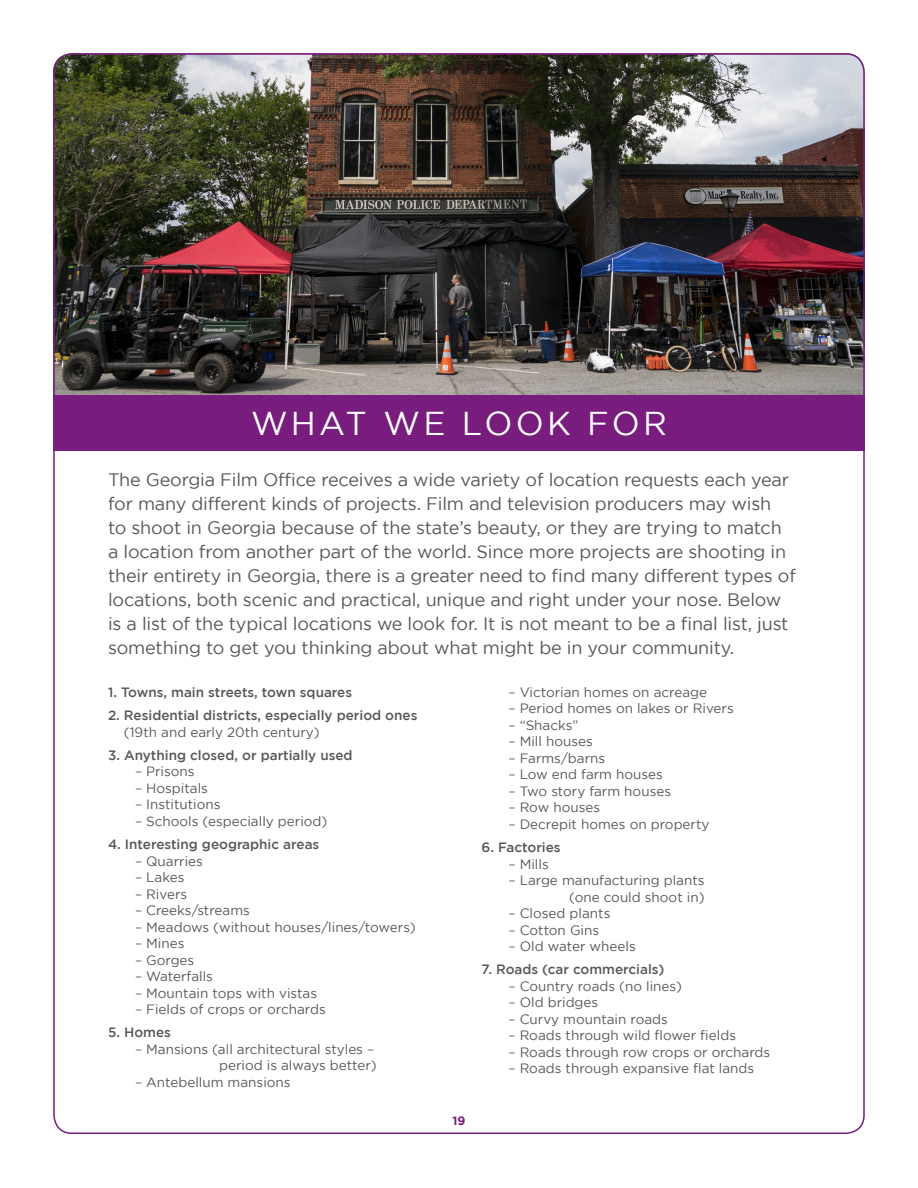
<style>
.page{position:relative;width:918px;height:1188px;background:#fff}
.page>*{position:absolute;margin:0;border:0;box-sizing:border-box;transform-origin:0 0}
.t1{font:33px "Gotham";letter-spacing:.1em;color:#fff}
.t2{font:18px/24px "Gotham";letter-spacing:-.01em;color:#57585a}
.t3{font:13.5px/16.5px "Gotham";color:#57585a;text-align:right}
.t4{font:500 13.5px/16.5px "Gotham";color:#57585a}
.t5{font:700 12px "Gotham";color:#781d7d}
.s1{font-weight:400}
</style>
<div class="page">
<img style="left:53px;top:54px;width:809px;height:341px">
<div style="left:53px;top:395px;width:812px;height:55px;background:#781d7d"></div>
<p class="t1" style="left:251px;top:405px;width:417px">WHAT WE LOOK FOR</p>
<p class="t2" style="left:108px;top:468px;width:689px">The Georgia Film Office receives a wide variety of location requests each year for many different kinds of projects. Film and television producers may wish<br>to shoot in Georgia because of the state’s beauty, or they are trying to match a location from another part of the world. Since more projects are shooting in their entirety in Georgia, there is a greater need to find many different types of locations, both scenic and practical, unique and right under your nose. Below is a list of the typical locations we look for. It is not meant to be a final list, just something to get you thinking about what might be in your community.</p>
<p class="t4" style="left:108px;top:684px;width:246px">1. Towns, main streets, town squares</p>
<p class="t4" style="left:124px;top:707px;width:295px;text-indent:-16px">2. Residential districts, especially period ones <span class="s1">(19th and early 20th century)</span></p>
<p class="t4" style="left:108px;top:747px;width:246px">3. Anything closed, or partially used</p>
<p class="t3" style="left:135px;top:763px;width:61px">– Prisons</p>
<p class="t3" style="left:135px;top:780px;width:74px">– Hospitals</p>
<p class="t3" style="left:135px;top:796px;width:87px">– Institutions</p>
<p class="t3" style="left:135px;top:813px;width:194px">– Schools (especially period)</p>
<p class="t4" style="left:108px;top:836px;width:213px">4. Interesting geographic areas</p>
<p class="t3" style="left:135px;top:852px;width:69px">– Quarries</p>
<p class="t3" style="left:135px;top:869px;width:51px">– Lakes</p>
<p class="t3" style="left:135px;top:885px;width:54px">– Rivers</p>
<p class="t3" style="left:135px;top:902px;width:116px">– Creeks/streams</p>
<p class="t3" style="left:135px;top:918px;width:282px">– Meadows (without houses/lines/towers)</p>
<p class="t3" style="left:135px;top:935px;width:51px">– Mines</p>
<p class="t3" style="left:135px;top:951px;width:61px">– Gorges</p>
<p class="t3" style="left:135px;top:968px;width:80px">– Waterfalls</p>
<p class="t3" style="left:135px;top:984px;width:184px">– Mountain tops with vistas</p>
<p class="t3" style="left:135px;top:1001px;width:192px">– Fields of crops or orchards</p>
<p class="t4" style="left:108px;top:1024px;width:64px">5. Homes</p>
<p class="t3" style="left:135px;top:1041px;width:243px">– Mansions (all architectural styles – period is always better)</p>
<p class="t3" style="left:135px;top:1074px;width:157px">– Antebellum mansions</p>
<p class="t5" style="left:452px;top:1114px;width:15px">19</p>
<p class="t3" style="left:508px;top:684px;width:200px">– Victorian homes on acreage</p>
<p class="t3" style="left:508px;top:700px;width:227px">– Period homes on lakes or Rivers</p>
<p class="t3" style="left:508px;top:717px;width:72px">– “Shacks”</p>
<p class="t3" style="left:508px;top:733px;width:86px">– Mill houses</p>
<p class="t3" style="left:508px;top:750px;width:98px">– Farms/barns</p>
<p class="t3" style="left:508px;top:766px;width:156px">– Low end farm houses</p>
<p class="t3" style="left:508px;top:783px;width:164px">– Two story farm houses</p>
<p class="t3" style="left:508px;top:799px;width:93px">– Row houses</p>
<p class="t3" style="left:508px;top:816px;width:203px">– Decrepit homes on property</p>
<p class="t4" style="left:482px;top:839px;width:81px">6. Factories</p>
<p class="t3" style="left:508px;top:855px;width:42px">– Mills</p>
<p class="t3" style="left:508px;top:872px;width:198px">– Large manufacturing plants (one could shoot in)</p>
<p class="t3" style="left:508px;top:905px;width:103px">– Closed plants</p>
<p class="t3" style="left:508px;top:921px;width:92px">– Cotton Gins</p>
<p class="t3" style="left:508px;top:938px;width:129px">– Old water wheels</p>
<p class="t4" style="left:482px;top:961px;width:184px">7. Roads (car commercials)</p>
<p class="t3" style="left:508px;top:978px;width:175px">– Country roads (no lines)</p>
<p class="t3" style="left:508px;top:994px;width:91px">– Old bridges</p>
<p class="t3" style="left:508px;top:1011px;width:161px">– Curvy mountain roads</p>
<p class="t3" style="left:508px;top:1027px;width:229px">– Roads through wild flower fields</p>
<p class="t3" style="left:508px;top:1044px;width:263px">– Roads through row crops or orchards</p>
<p class="t3" style="left:508px;top:1060px;width:247px">– Roads through expansive flat lands</p>
</div>
